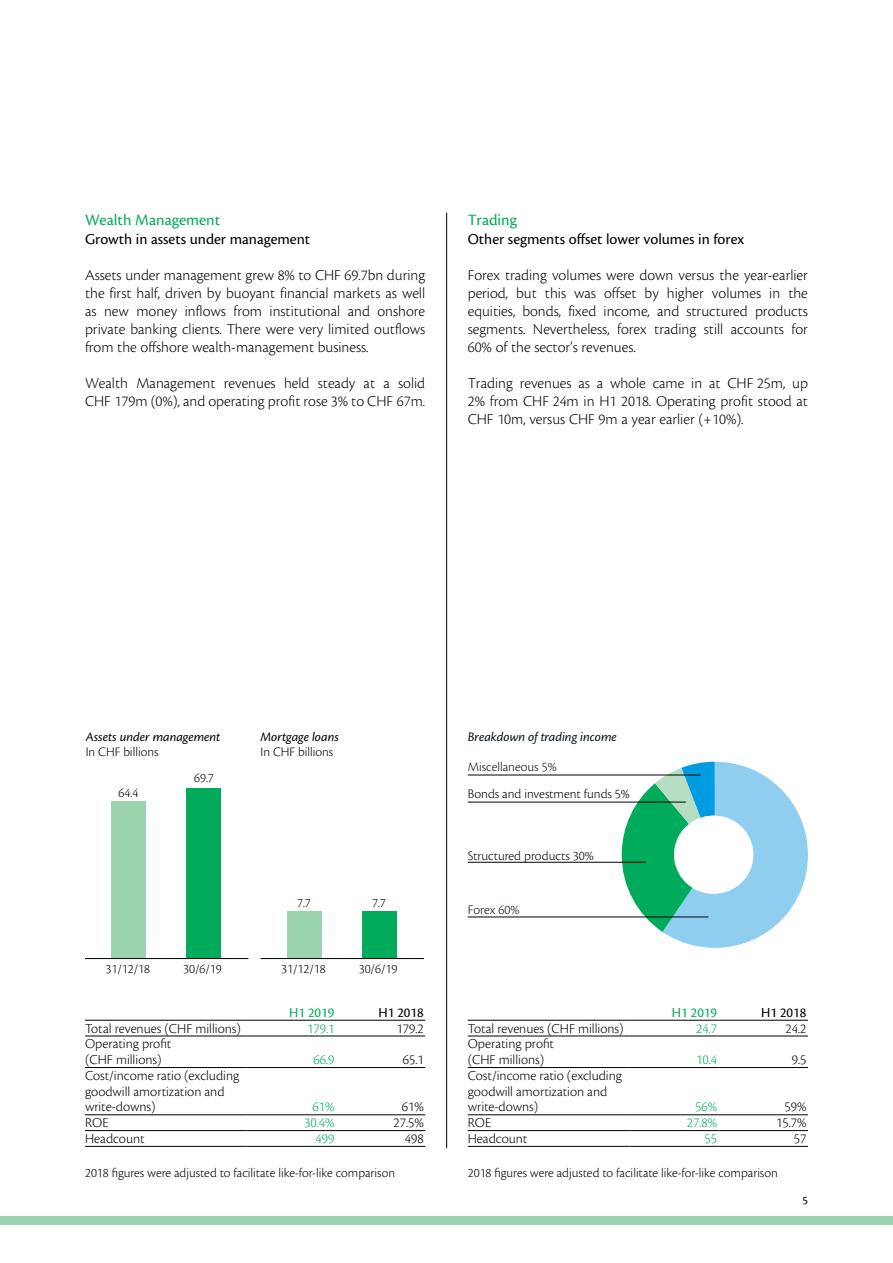
<style>
.page{position:relative;width:893px;height:1263px;background:#fff}
.page>*{position:absolute;margin:0;border:0;box-sizing:border-box;transform-origin:0 0}
.t1{font:16.5px "Cronos Pro";color:#00ac5b}
.t2{font:300 15.75px/18px "Cronos Pro";color:#000;text-align:justify}
.t3{font:15.75px "Cronos Pro";color:#000}
.t4{font:300 14.25px/15.8px "Cronos Pro";color:#000}
.t5{font:300 14.25px "Cronos Pro";color:#00ac5b}
.t6{font:14.25px "Cronos Pro";color:#00ac5b}
.t7{font:14.25px "Cronos Pro";color:#000}
.t8{font:300 13.65px "Cronos Pro";color:#000}
.t9{font:italic 13.65px "Cronos Pro";color:#081217}
.t10{font:300 13.65px "Cronos Pro";color:#081217}
.t11{font:300 13.5px "Cronos Pro";color:#000}
.t12{font:italic 13.5px "Cronos Pro";color:#000}
.t13{font:12px "Cronos Pro";color:#000}
</style>
<div class="page">
<div style="left:0;top:1216px;width:893px;height:9px;background:#9bd3ae"></div>
<div style="left:112px;top:801px;width:34px;height:158px;background:#9bd3ae"></div>
<div style="left:287px;top:911px;width:34px;height:48px;background:#9bd3ae"></div>
<div style="left:187px;top:788px;width:34px;height:171px;background:#00ac5b"></div>
<div style="left:362px;top:911px;width:34px;height:48px;background:#00ac5b"></div>
<hr style="left:85px;top:958px;width:163px;height:1px;background:#000">
<hr style="left:261px;top:958px;width:163px;height:1px;background:#000">
<svg style="left:622px;top:762px;width:186px;height:186px"></svg>
<hr style="left:468px;top:802px;width:218px;height:1px;background:#000">
<hr style="left:468px;top:775px;width:232px;height:1px;background:#000">
<hr style="left:468px;top:917px;width:240px;height:1px;background:#000">
<hr style="left:468px;top:862px;width:178px;height:1px;background:#000">
<hr style="left:446px;top:213px;width:1px;height:935px;background:#000">
<hr style="left:85px;top:1020px;width:162px;height:1px;background:#000">
<hr style="left:247px;top:1020px;width:89px;height:1px;background:#000">
<hr style="left:336px;top:1020px;width:89px;height:1px;background:#000">
<hr style="left:85px;top:1036px;width:162px;height:1px;background:#000">
<hr style="left:247px;top:1036px;width:89px;height:1px;background:#000">
<hr style="left:336px;top:1036px;width:89px;height:1px;background:#000">
<hr style="left:85px;top:1067px;width:162px;height:1px;background:#000">
<hr style="left:247px;top:1067px;width:89px;height:1px;background:#000">
<hr style="left:336px;top:1067px;width:89px;height:1px;background:#000">
<hr style="left:85px;top:1114px;width:162px;height:1px;background:#000">
<hr style="left:247px;top:1114px;width:89px;height:1px;background:#000">
<hr style="left:336px;top:1114px;width:89px;height:1px;background:#000">
<hr style="left:85px;top:1130px;width:162px;height:1px;background:#000">
<hr style="left:247px;top:1130px;width:89px;height:1px;background:#000">
<hr style="left:336px;top:1130px;width:89px;height:1px;background:#000">
<hr style="left:85px;top:1146px;width:162px;height:1px;background:#000">
<hr style="left:247px;top:1146px;width:89px;height:1px;background:#000">
<hr style="left:336px;top:1146px;width:89px;height:1px;background:#000">
<hr style="left:468px;top:1020px;width:161px;height:1px;background:#000">
<hr style="left:629px;top:1020px;width:90px;height:1px;background:#000">
<hr style="left:719px;top:1020px;width:89px;height:1px;background:#000">
<hr style="left:468px;top:1036px;width:161px;height:1px;background:#000">
<hr style="left:629px;top:1036px;width:90px;height:1px;background:#000">
<hr style="left:719px;top:1036px;width:89px;height:1px;background:#000">
<hr style="left:468px;top:1067px;width:161px;height:1px;background:#000">
<hr style="left:629px;top:1067px;width:90px;height:1px;background:#000">
<hr style="left:719px;top:1067px;width:89px;height:1px;background:#000">
<hr style="left:468px;top:1114px;width:161px;height:1px;background:#000">
<hr style="left:629px;top:1114px;width:90px;height:1px;background:#000">
<hr style="left:719px;top:1114px;width:89px;height:1px;background:#000">
<hr style="left:468px;top:1130px;width:161px;height:1px;background:#000">
<hr style="left:629px;top:1130px;width:90px;height:1px;background:#000">
<hr style="left:719px;top:1130px;width:89px;height:1px;background:#000">
<hr style="left:468px;top:1146px;width:161px;height:1px;background:#000">
<hr style="left:629px;top:1146px;width:90px;height:1px;background:#000">
<hr style="left:719px;top:1146px;width:89px;height:1px;background:#000">
<p class="t1" style="left:85px;top:211px;width:137px">Wealth Management</p>
<p class="t3" style="left:85px;top:230px;width:227px">Growth in assets under management</p>
<p class="t2" style="left:85px;top:266px;width:342px">Assets under management grew 8% to CHF 69.7bn during the first half, driven by buoyant financial markets as well as new money inflows from institutional and onshore private banking clients. There were very limited outflows from the offshore wealth-management business.</p>
<p class="t2" style="left:85px;top:374px;width:342px">Wealth Management revenues held steady at a solid<br>CHF 179m (0%), and operating profit rose 3% to CHF 67m.</p>
<p class="t1" style="left:468px;top:211px;width:51px">Trading</p>
<p class="t3" style="left:468px;top:230px;width:278px">Other segments offset lower volumes in forex</p>
<p class="t2" style="left:468px;top:266px;width:342px">Forex trading volumes were down versus the year-earlier period, but this was offset by higher volumes in the equities, bonds, fixed income, and structured products segments. Nevertheless, forex trading still accounts for 60% of the sector’s revenues.</p>
<p class="t2" style="left:468px;top:374px;width:342px">Trading revenues as a whole came in at CHF 25m, up 2% from CHF 24m in H1 2018. Operating profit stood at CHF 10m, versus CHF 9m a year earlier (+10%).</p>
<p class="t12" style="left:86px;top:729px;width:136px">Assets under management</p>
<p class="t11" style="left:86px;top:744px;width:74px">In CHF billions</p>
<p class="t11" style="left:119px;top:785px;width:21px">64.4</p>
<p class="t11" style="left:194px;top:770px;width:21px">69.7</p>
<p class="t12" style="left:261px;top:729px;width:80px">Mortgage loans</p>
<p class="t11" style="left:261px;top:744px;width:74px">In CHF billions</p>
<p class="t11" style="left:297px;top:895px;width:15px">7.7</p>
<p class="t11" style="left:372px;top:895px;width:15px">7.7</p>
<p class="t11" style="left:106px;top:960px;width:46px">31/12/18</p>
<p class="t11" style="left:183px;top:960px;width:40px">30/6/19</p>
<p class="t11" style="left:281px;top:960px;width:46px">31/12/18</p>
<p class="t11" style="left:359px;top:960px;width:40px">30/6/19</p>
<p class="t6" style="left:289px;top:1004px;width:47px">H1 2019</p>
<p class="t7" style="left:378px;top:1004px;width:47px">H1 2018</p>
<p class="t4" style="left:85px;top:1020px;width:157px">Total revenues (CHF millions)</p>
<p class="t5" style="left:307px;top:1020px;width:29px">179.1</p>
<p class="t4" style="left:397px;top:1020px;width:29px">179.2</p>
<p class="t4" style="left:85px;top:1036px;width:88px">Operating profit (CHF millions)</p>
<p class="t5" style="left:314px;top:1051px;width:22px">66.9</p>
<p class="t4" style="left:403px;top:1052px;width:22px">65.1</p>
<p class="t4" style="left:85px;top:1067px;width:156px">Cost/income ratio (excluding goodwill amortization and write-downs)</p>
<p class="t5" style="left:312px;top:1099px;width:23px">61%</p>
<p class="t4" style="left:402px;top:1099px;width:23px">61%</p>
<p class="t4" style="left:85px;top:1115px;width:25px">ROE</p>
<p class="t5" style="left:304px;top:1114px;width:32px">30.4%</p>
<p class="t4" style="left:393px;top:1115px;width:32px">27.5%</p>
<p class="t4" style="left:85px;top:1130px;width:61px">Headcount</p>
<p class="t5" style="left:316px;top:1130px;width:20px">499</p>
<p class="t4" style="left:405px;top:1130px;width:20px">498</p>
<p class="t11" style="left:85px;top:1165px;width:312px">2018 figures were adjusted to facilitate like-for-like comparison</p>
<p class="t9" style="left:468px;top:729px;width:151px">Breakdown of trading income</p>
<p class="t10" style="left:468px;top:759px;width:90px">Miscellaneous 5%</p>
<p class="t8" style="left:468px;top:786px;width:163px">Bonds and investment funds 5%</p>
<p class="t8" style="left:468px;top:848px;width:128px">Structured products 30%</p>
<p class="t10" style="left:468px;top:902px;width:53px">Forex 60%</p>
<p class="t6" style="left:672px;top:1004px;width:47px">H1 2019</p>
<p class="t7" style="left:761px;top:1004px;width:47px">H1 2018</p>
<p class="t4" style="left:468px;top:1020px;width:157px">Total revenues (CHF millions)</p>
<p class="t5" style="left:696px;top:1020px;width:22px">24.7</p>
<p class="t4" style="left:785px;top:1020px;width:22px">24.2</p>
<p class="t4" style="left:468px;top:1036px;width:88px">Operating profit (CHF millions)</p>
<p class="t5" style="left:696px;top:1051px;width:22px">10.4</p>
<p class="t4" style="left:792px;top:1052px;width:16px">9.5</p>
<p class="t4" style="left:468px;top:1067px;width:156px">Cost/income ratio (excluding goodwill amortization and write-downs)</p>
<p class="t5" style="left:695px;top:1099px;width:23px">56%</p>
<p class="t4" style="left:784px;top:1099px;width:23px">59%</p>
<p class="t4" style="left:468px;top:1115px;width:25px">ROE</p>
<p class="t5" style="left:687px;top:1114px;width:32px">27.8%</p>
<p class="t4" style="left:776px;top:1115px;width:32px">15.7%</p>
<p class="t4" style="left:468px;top:1130px;width:61px">Headcount</p>
<p class="t5" style="left:705px;top:1130px;width:14px">55</p>
<p class="t4" style="left:794px;top:1130px;width:14px">57</p>
<p class="t11" style="left:468px;top:1165px;width:312px">2018 figures were adjusted to facilitate like-for-like comparison</p>
<p class="t13" style="left:802px;top:1193px;width:7px">5</p>
</div>
